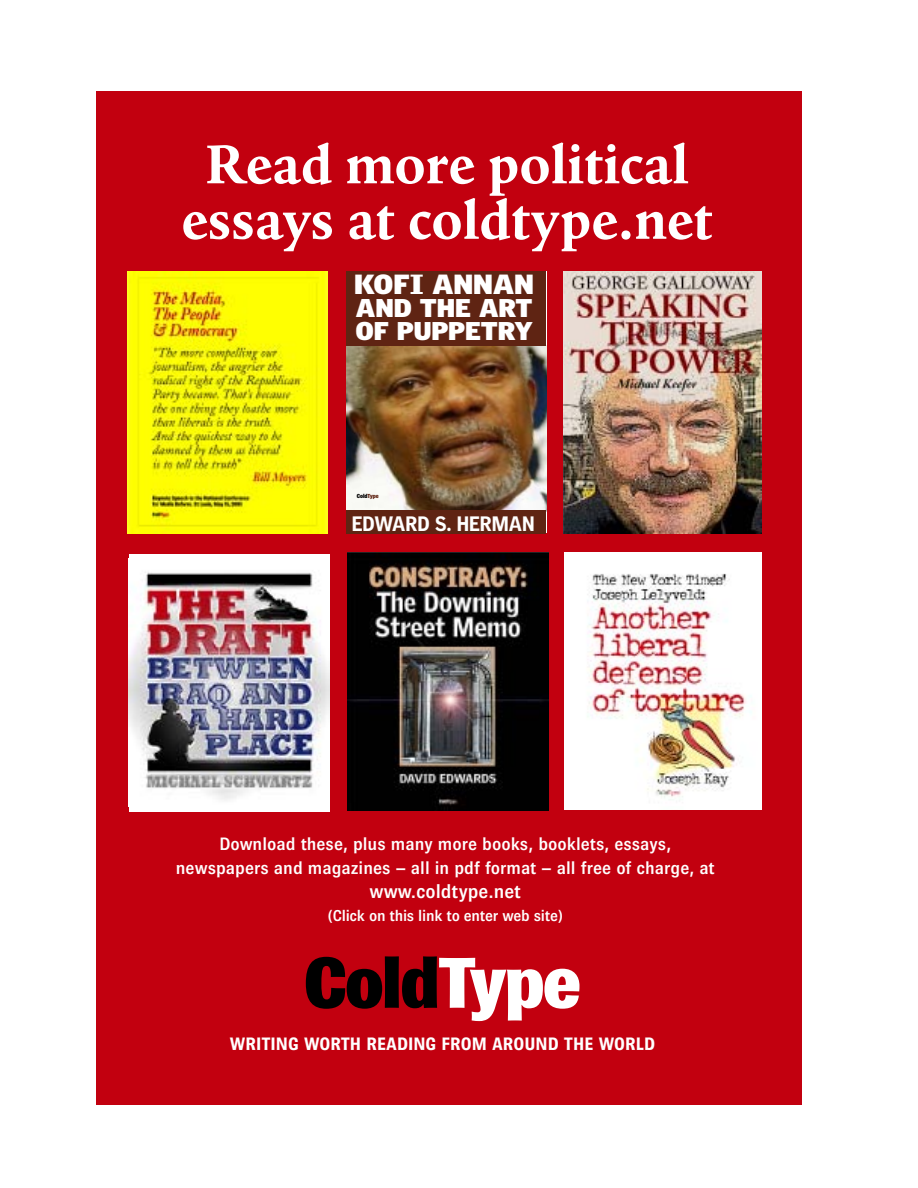
<style>
.page{position:relative;width:918px;height:1188px;background:#fff}
.page>*{position:absolute;margin:0;border:0;box-sizing:border-box;transform-origin:0 0}
.t1{font:800 72px "Brown";letter-spacing:-.015em;color:#000}
.t2{font:700 55.5px/55.5px "Nicholas";color:#fff;text-align:center}
.t3{font:26.85px "Griffith Gothic Ultra+IWOZTZ";color:#fff;scale:1.12 1}
.t4{font:24.9px/22.6px "Griffith Gothic Ultra+IWOZTZ";color:#fff;scale:1.12 1}
.t5{font:20.25px "Griffith Gothic Black+QXIQPF";color:#fff;scale:.95 1}
.t6{font:500 19.5px "Brown";color:#fff}
.t7{font:500 18px/23.7px "Brown";color:#fff;text-align:center}
.t8{font:700 18px "Brown";color:#fff}
.t9{font:500 15.75px "Brown";letter-spacing:-.015em;color:#fff}
.t10{font:5.85px "Brown Heavy+GFSOVH";color:#000;scale:.95 1}
.s1{color:#5f2413}
.s2{color:#fff}
</style>
<div class="page">
<div style="left:96px;top:91px;width:706px;height:1014px;background:#c2000f"></div>
<img style="left:564px;top:552px;width:197px;height:258px">
<div style="left:129px;top:554px;width:200px;height:257px;background:#fff"></div>
<img style="left:129px;top:572px;width:200px;height:228px">
<img style="left:347px;top:553px;width:201px;height:257px">
<img style="left:127px;top:271px;width:200px;height:262px">
<img style="left:563px;top:271px;width:198px;height:262px">
<img style="left:347px;top:345px;width:199px;height:166px">
<div style="left:347px;top:271px;width:199px;height:74px;background:#5f2413"></div>
<div style="left:347px;top:511px;width:199px;height:22px;background:#5f2413"></div>
<h2 class="t2" style="left:181px;top:142px;width:533px">Read more political essays at coldtype.net</h2>
<h3 class="t3" style="left:354px;top:269px;width:162px">KOFI ANNAN</h3>
<h3 class="t4" style="left:355px;top:297px;width:160px">AND THE ART<br>OF PUPPETRY</h3>
<p class="t10" style="left:357px;top:494px;width:25px">Cold<span class="s1">Type</span></p>
<p class="t5" style="left:352px;top:512px;width:194px">EDWARD S. HERMAN</p>
<p class="t7" style="left:176px;top:833px;width:540px">Download these, plus many more books, booklets, essays, newspapers and magazines – all in pdf format – all free of charge, at</p>
<p class="t6" style="left:370px;top:885px;width:153px">www.coldtype.net</p>
<p class="t9" style="left:327px;top:910px;width:238px">(Click on this link to enter web site)</p>
<h1 class="t1" style="left:304px;top:959px;width:279px">Cold<span class="s2">Type</span></h1>
<p class="t8" style="left:230px;top:1037px;width:427px">WRITING WORTH READING FROM AROUND THE WORLD</p>
</div>
